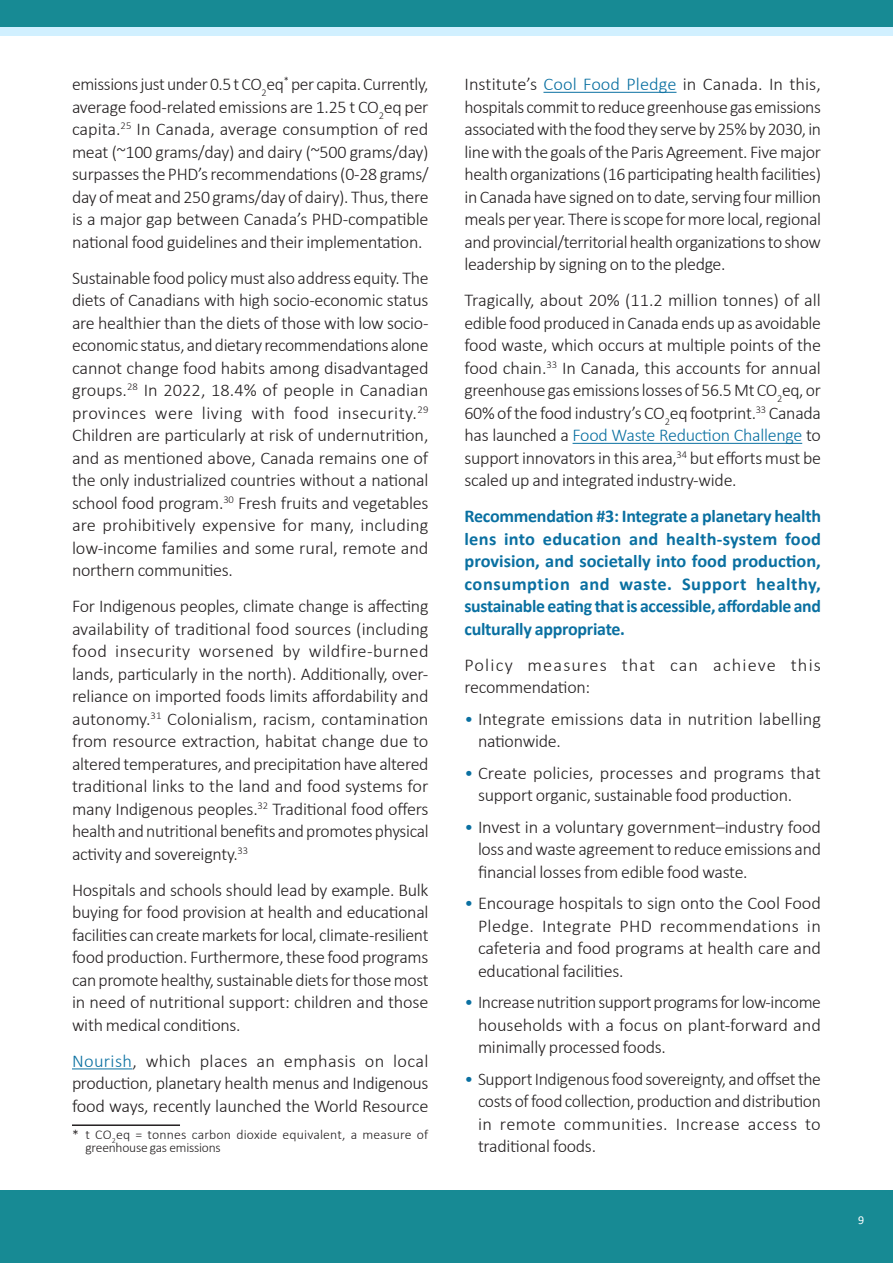
<style>
.page{position:relative;width:893px;height:1263px;background:#fff}
.page>*{position:absolute;margin:0;border:0;box-sizing:border-box;transform-origin:0 0}
.Body{font:300 18px/22.5px "Calibri";letter-spacing:-.015em;color:#231f20;text-align:justify}
.Recommendation_-_Inl{font:700 18px/22.5px "Calibri";letter-spacing:-.02em;color:#0a70a1;text-align:justify}
.Body-2{font:300 18px/22.5px "Calibri";letter-spacing:.005em;color:#231f20}
.Body-3{font:300 18px/22.5px "Calibri";letter-spacing:.065em;color:#231f20}
.Footnote{font:300 13.5px/13.5px "Calibri";letter-spacing:.01em;color:#231f20}
.t1{font:12px "Calibri";color:#fff}
.s1{color:#0a70a1}
</style>
<div class="page">
<div style="left:0;top:0;width:893px;height:27px;background:#178a94"></div>
<div style="left:0;top:27px;width:893px;height:9px;background:#d1f0ff"></div>
<div style="left:0;top:1191px;width:893px;height:72px;background:#178a94"></div>
<hr style="left:72px;top:1068px;width:60px;height:1px;background:#0a70a1">
<hr style="left:72px;top:1124px;width:108px;height:2px;background:#231f20">
<hr style="left:543px;top:92px;width:133px;height:1px;background:#0a70a1">
<hr style="left:573px;top:443px;width:229px;height:1px;background:#0a70a1">
<p class="Body" style="left:72px;top:73px;width:358px">emissions just under 0.5 t CO<sub>2</sub>eq<sup>*</sup> per capita. Currently, average food-related emissions are 1.25 t CO<sub>2</sub>eq per capita.<sup>25</sup> In Canada, average consumption of red meat (~100 grams/day) and dairy (~500 grams/day) surpasses the PHD’s recommendations (0-28 grams/ day of meat and 250 grams/day of dairy). Thus, there is a major gap between Canada’s PHD-compatible national food guidelines and their implementation.</p>
<p class="Body" style="left:72px;top:266px;width:358px">Sustainable food policy must also address equity. The diets of Canadians with high socio-economic status are healthier than the diets of those with low socio&shy;economic status, and dietary recommendations alone cannot change food habits among disadvantaged groups.<sup>28</sup> In 2022, 18.4% of people in Canadian provinces were living with food insecurity.<sup>29<br></sup>Children are particularly at risk of undernutrition, and as mentioned above, Canada remains one of the only industrialized countries without a national school food program.<sup>30</sup> Fresh fruits and vegetables are prohibitively expensive for many, including low-income families and some rural, remote and northern communities.</p>
<p class="Body" style="left:72px;top:595px;width:358px">For Indigenous peoples, climate change is affecting availability of traditional food sources (including food insecurity worsened by wildfire-burned lands, particularly in the north). Additionally, over&shy;reliance on imported foods limits affordability and autonomy.<sup>31</sup> Colonialism, racism, contamination from resource extraction, habitat change due to altered temperatures, and precipitation have altered traditional links to the land and food systems for many Indigenous peoples.<sup>32</sup> Traditional food offers health and nutritional benefits and promotes physical activity and sovereignty.<sup>33</sup></p>
<p class="Body" style="left:72px;top:878px;width:358px">Hospitals and schools should lead by example. Bulk buying for food provision at health and educational facilities can create markets for local, climate-resilient food production. Furthermore, these food programs can promote healthy, sustainable diets for those most in need of nutritional support: children and those with medical conditions.</p>
<p class="Body" style="left:72px;top:1049px;width:358px"><span class="s1">Nourish</span>, which places an emphasis on local production, planetary health menus and Indigenous food ways, recently launched the World Resource</p>
<p class="Footnote" style="left:86px;top:1127px;width:344px;text-indent:-14px">* t CO<sub>2</sub>eq = tonnes carbon dioxide equivalent, a measure of greenhouse gas emissions</p>
<p class="Body" style="left:464px;top:73px;width:358px">Institute’s <span class="s1">Cool Food Pledge</span> in Canada. In this, hospitals commit to reduce greenhouse gas emissions associated with the food they serve by 25% by 2030, in line with the goals of the Paris Agreement. Five major health organizations (16 participating health facilities) in Canada have signed on to date, serving four million meals per year. There is scope for more local, regional and provincial/territorial health organizations to show leadership by signing on to the pledge.</p>
<p class="Body" style="left:464px;top:289px;width:358px">Tragically, about 20% (11.2 million tonnes) of all edible food produced in Canada ends up as avoidable food waste, which occurs at multiple points of the food chain.<sup>33</sup> In Canada, this accounts for annual greenhouse gas emissions losses of 56.5 Mt CO<sub>2</sub>eq, or 60% of the food industry’s CO<sub>2</sub>eq footprint.<sup>33</sup> Canada has launched a <span class="s1">Food Waste Reduction Challenge</span> to support innovators in this area,<sup>34</sup> but efforts must be scaled up and integrated industry-wide.</p>
<p class="Recommendation_-_Inl" style="left:464px;top:505px;width:358px">Recommendation #3: Integrate a planetary health lens into education and health-system food provision, and societally into food production, consumption and waste. Support healthy, sustainable eating that is accessible, affordable and culturally appropriate.</p>
<p class="Body-3" style="left:464px;top:653px;width:358px">Policy measures that can achieve this recommendation:</p>
<p class="Body-2" style="left:478px;top:707px;width:345px;text-indent:-14px"><span class="s1">•</span> Integrate emissions data in nutrition labelling nationwide.</p>
<p class="Body" style="left:478px;top:761px;width:344px;text-indent:-14px"><span class="s1">•</span> Create policies, processes and programs that support organic, sustainable food production.</p>
<p class="Body" style="left:478px;top:815px;width:344px;text-indent:-14px"><span class="s1">•</span> Invest in a voluntary government–industry food loss and waste agreement to reduce emissions and financial losses from edible food waste.</p>
<p class="Body" style="left:478px;top:892px;width:345px;text-indent:-14px"><span class="s1">•</span> Encourage hospitals to sign onto the Cool Food Pledge. Integrate PHD recommendations in cafeteria and food programs at health care and educational facilities.</p>
<p class="Body" style="left:478px;top:991px;width:344px;text-indent:-14px"><span class="s1">•</span> Increase nutrition support programs for low-income households with a focus on plant-forward and minimally processed foods.</p>
<p class="Body" style="left:478px;top:1067px;width:344px;text-indent:-14px"><span class="s1">•</span> Support Indigenous food sovereignty, and offset the costs of food collection, production and distribution in remote communities. Increase access to traditional foods.</p>
<p class="t1" style="left:858px;top:1212px;width:8px">9</p>
</div>
